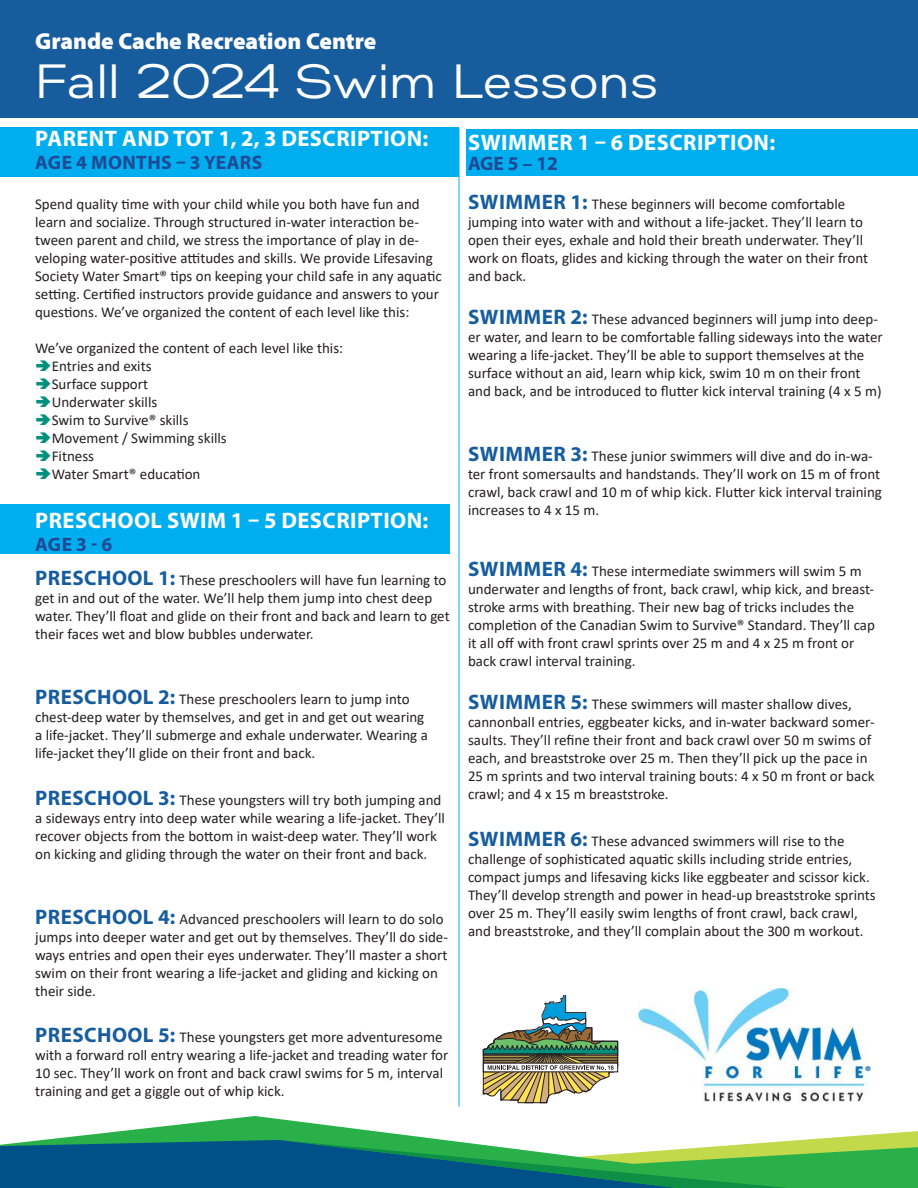
<style>
.page{position:relative;width:918px;height:1188px;background:#fff}
.page>*{position:absolute;margin:0;border:0;box-sizing:border-box;transform-origin:0 0}
.t1{font:48px "Gabriel Sans";color:#fff}
.t2{font:900 23.25px "Myriad Pro";color:#fff}
.t3{font:700 22.5px "Myriad Pro";letter-spacing:.02em;color:#fff}
.t4{font:700 19.5px "Myriad Pro";letter-spacing:.02em;color:#1f4995}
.t5{font:15px/18px "Calibri";color:#231f20}
.s1{font-family:"Myriad Pro";font-weight:700;font-size:21px;color:#175d9e}
</style>
<div class="page">
<div style="left:467px;top:129px;width:451px;height:47px;background:#00aeef"></div>
<div style="left:0;top:504px;width:450px;height:50px;background:#00aeef"></div>
<div style="left:0;top:127px;width:459px;height:50px;background:#00aeef"></div>
<svg style="left:122px;top:1116px;width:251px;height:15px"></svg>
<svg style="left:0;top:1131px;width:918px;height:57px;background:#43957e"></svg>
<div style="left:0;top:0;width:918px;height:118px;background:#175d9e"></div>
<hr style="left:459px;top:129px;width:1px;height:978px;background:#00aeef">
<svg style="left:483px;top:995px;width:135px;height:108px"></svg>
<img style="left:639px;top:989px;width:231px;height:112px">
<p class="t2" style="left:35px;top:25px;width:343px">Grande Cache Recreation Centre</p>
<p class="t1" style="left:35px;top:54px;width:624px">Fall 2024 Swim Lessons</p>
<p class="t3" style="left:35px;top:124px;width:395px">PARENT AND TOT 1, 2, 3 DESCRIPTION:</p>
<p class="t4" style="left:35px;top:150px;width:229px">AGE 4 MONTHS – 3 YEARS</p>
<p class="t5" style="left:35px;top:195px;width:408px">Spend quality time with your child while you both have fun and learn and socialize. Through structured in-water interaction be&shy;tween parent and child, we stress the importance of play in de&shy;veloping water-positive attitudes and skills. We provide Lifesaving Society Water Smart® tips on keeping your child safe in any aquatic setting. Certified instructors provide guidance and answers to your questions. We’ve organized the content of each level like this:</p>
<p class="t5" style="left:35px;top:339px;width:310px">We’ve organized the content of each level like this:</p>
<p class="t5" style="left:52px;top:357px;width:101px">Entries and exits</p>
<p class="t5" style="left:52px;top:375px;width:98px">Surface support</p>
<p class="t5" style="left:52px;top:393px;width:107px">Underwater skills</p>
<p class="t5" style="left:52px;top:411px;width:138px">Swim to Survive® skills</p>
<p class="t5" style="left:52px;top:429px;width:177px">Movement / Swimming skills</p>
<p class="t5" style="left:52px;top:447px;width:44px">Fitness</p>
<p class="t5" style="left:52px;top:465px;width:150px">Water Smart® education</p>
<p class="t3" style="left:35px;top:505px;width:395px">PRESCHOOL SWIM 1 – 5 DESCRIPTION:</p>
<p class="t4" style="left:35px;top:532px;width:79px">AGE 3 - 6</p>
<p class="t5" style="left:35px;top:571px;width:416px"><span class="s1">PRESCHOOL 1:</span> These preschoolers will have fun learning to get in and out of the water. We’ll help them jump into chest deep water. They’ll float and glide on their front and back and learn to get their faces wet and blow bubbles underwater.</p>
<p class="t3" style="left:468px;top:128px;width:308px">SWIMMER 1 – 6 DESCRIPTION:</p>
<p class="t4" style="left:468px;top:151px;width:92px">AGE 5 – 12</p>
<p class="t5" style="left:468px;top:194px;width:402px"><span class="s1">SWIMMER 1:</span> These beginners will become comfortable jumping into water with and without a life-jacket. They’ll learn to open their eyes, exhale and hold their breath underwater. They’ll work on floats, glides and kicking through the water on their front and back.</p>
<p class="t5" style="left:468px;top:309px;width:416px"><span class="s1">SWIMMER 2:</span> These advanced beginners will jump into deep&shy;er water, and learn to be comfortable falling sideways into the water wearing a life-jacket. They’ll be able to support themselves at the surface without an aid, learn whip kick, swim 10 m on their front and back, and be introduced to flutter kick interval training (4 x 5 m)</p>
<p class="t5" style="left:468px;top:446px;width:416px"><span class="s1">SWIMMER 3:</span> These junior swimmers will dive and do in-wa&shy;ter front somersaults and handstands. They’ll work on 15 m of front crawl, back crawl and 10 m of whip kick. Flutter kick interval training increases to 4 x 15 m.</p>
<p class="t5" style="left:468px;top:561px;width:409px"><span class="s1">SWIMMER 4:</span> These intermediate swimmers will swim 5 m underwater and lengths of front, back crawl, whip kick, and breast&shy;stroke arms with breathing. Their new bag of tricks includes the completion of the Canadian Swim to Survive® Standard. They’ll cap it all off with front crawl sprints over 25 m and 4 x 25 m front or back crawl interval training.</p>
<p class="t5" style="left:468px;top:695px;width:408px"><span class="s1">SWIMMER 5:</span> These swimmers will master shallow dives, cannonball entries, eggbeater kicks, and in-water backward somer&shy;saults. They’ll refine their front and back crawl over 50 m swims of each, and breaststroke over 25 m. Then they’ll pick up the pace in 25 m sprints and two interval training bouts: 4 x 50 m front or back crawl; and 4 x 15 m breaststroke.</p>
<p class="t5" style="left:468px;top:831px;width:409px"><span class="s1">SWIMMER 6:</span> These advanced swimmers will rise to the challenge of sophisticated aquatic skills including stride entries, compact jumps and lifesaving kicks like eggbeater and scissor kick.<br>They’ll develop strength and power in head-up breaststroke sprints over 25 m. They’ll easily swim lengths of front crawl, back crawl, and breaststroke, and they’ll complain about the 300 m workout.</p>
<p class="t5" style="left:35px;top:690px;width:394px"><span class="s1">PRESCHOOL 2:</span> These preschoolers learn to jump into chest-deep water by themselves, and get in and get out wearing a life-jacket. They’ll submerge and exhale underwater. Wearing a life-jacket they’ll glide on their front and back.</p>
<p class="t5" style="left:35px;top:790px;width:411px"><span class="s1">PRESCHOOL 3:</span> These youngsters will try both jumping and a sideways entry into deep water while wearing a life-jacket. They’ll recover objects from the bottom in waist-deep water. They’ll work on kicking and gliding through the water on their front and back.</p>
<p class="t5" style="left:35px;top:909px;width:414px"><span class="s1">PRESCHOOL 4:</span> Advanced preschoolers will learn to do solo jumps into deeper water and get out by themselves. They’ll do side&shy;ways entries and open their eyes underwater. They’ll master a short swim on their front wearing a life-jacket and gliding and kicking on their side.</p>
<p class="t5" style="left:35px;top:1028px;width:415px"><span class="s1">PRESCHOOL 5:</span> These youngsters get more adventuresome with a forward roll entry wearing a life-jacket and treading water for 10 sec. They’ll work on front and back crawl swims for 5 m, interval training and get a giggle out of whip kick.</p>
</div>
